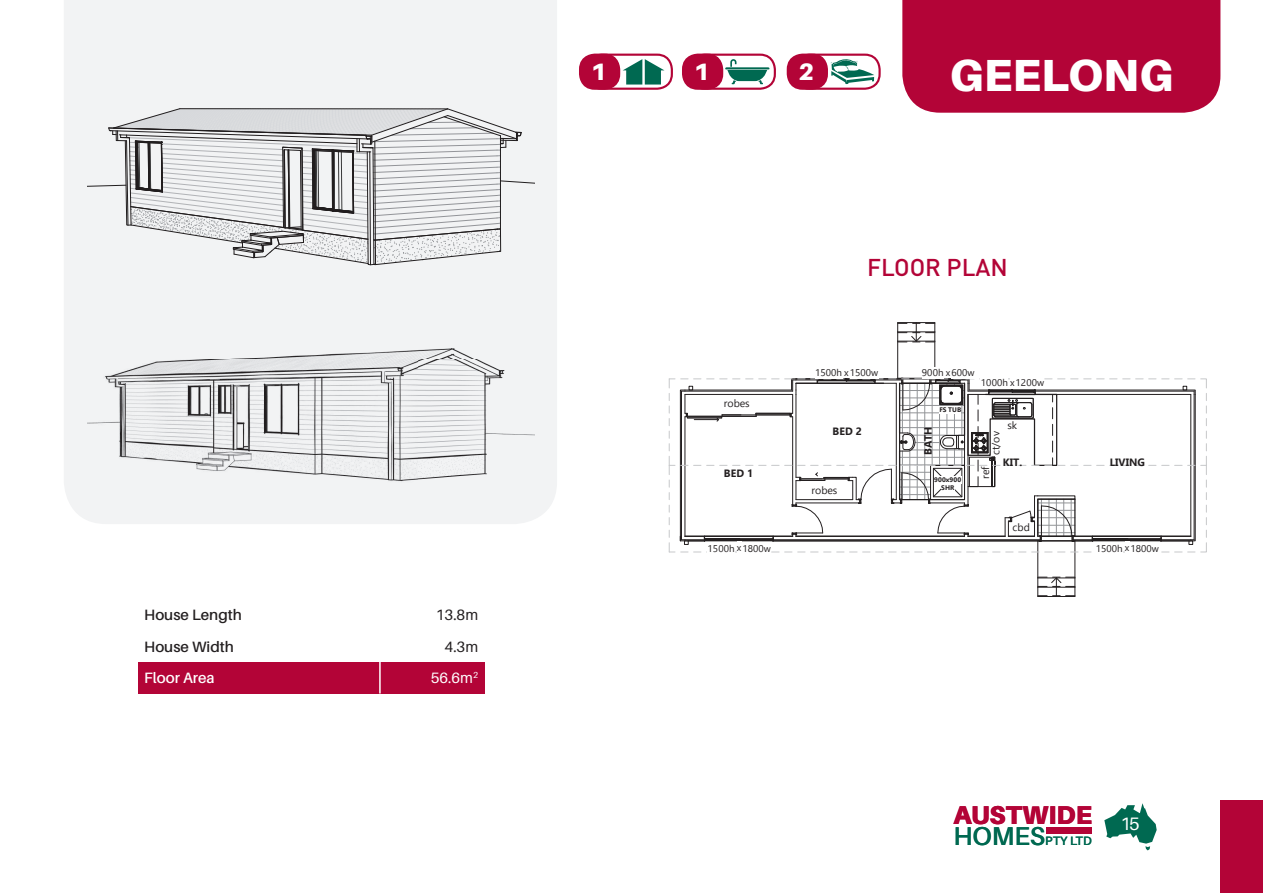
<style>
.page{position:relative;width:1263px;height:893px;background:#fff}
.page>*{position:absolute;margin:0;border:0;box-sizing:border-box;transform-origin:0 0}
.t1{font:900 45px "Aileron";color:#fff}
.t2{font:900 25.8px "Aileron";color:#b30437}
.t3{font:500 24px "DIN";color:#b30437}
.t4{font:900 23.7px "Aileron";color:#fff}
.t5{font:18px "Aileron";color:#fff}
.t6{font:600 15px "Aileron";color:#231f20}
.t7{font:15px "Aileron";color:#231f20}
.t8{font:600 15px "Aileron";color:#fff}
.t9{font:15px "Aileron";color:#fff}
.t10{font:600 12.15px "Aileron";color:#006951}
.t11{font:10.65px "Gadugi";letter-spacing:-.005em;color:#231f20}
.t12{font:700 10.65px "Gadugi";letter-spacing:.01em;color:#231f20}
.t13{font:9.75px "Gadugi";letter-spacing:.005em;color:#231f20}
.t14{font:700 6.6px/7.8px "Gadugi";letter-spacing:.02em;color:#231f20;text-align:center}
.s1{font-size:25.8px}
</style>
<div class="page">
<div style="left:64px;top:0;width:493px;height:524px;background:#f2f3f4"></div>
<div style="left:902px;top:0;width:318px;height:113px;background:#b30437"></div>
<div style="left:1220px;top:800px;width:43px;height:93px;background:#b30437"></div>
<svg style="left:725px;top:59px;width:44px;height:25px"></svg>
<div style="left:683px;top:55px;width:39px;height:34px;background:#b30437;border-radius:15px"></div>
<div style="left:682px;top:54px;width:41px;height:36px;border:2px solid #b30437;border-radius:15px"></div>
<div style="left:689px;top:54px;width:87px;height:36px;border:2px solid #b30437;border-radius:15px"></div>
<div style="left:788px;top:55px;width:39px;height:34px;background:#b30437;border-radius:15px"></div>
<div style="left:787px;top:54px;width:41px;height:36px;border:2px solid #b30437;border-radius:15px"></div>
<svg style="left:830px;top:58px;width:45px;height:26px"></svg>
<div style="left:793px;top:54px;width:88px;height:36px;border:2px solid #b30437;border-radius:15px"></div>
<div style="left:580px;top:55px;width:39px;height:34px;background:#b30437;border-radius:15px"></div>
<div style="left:579px;top:54px;width:41px;height:36px;border:2px solid #b30437;border-radius:15px"></div>
<div style="left:586px;top:54px;width:87px;height:36px;border:2px solid #b30437;border-radius:15px"></div>
<svg style="left:623px;top:59px;width:41px;height:26px"></svg>
<hr style="left:1037px;top:541px;width:1px;height:37px;background:#231f20">
<hr style="left:1075px;top:541px;width:1px;height:37px;background:#231f20">
<hr style="left:1038px;top:596px;width:37px;height:1px;background:#231f20">
<svg style="left:1037px;top:577px;width:39px;height:19px"></svg>
<hr style="left:934px;top:341px;width:1px;height:37px;background:#231f20">
<hr style="left:897px;top:341px;width:1px;height:37px;background:#231f20">
<hr style="left:898px;top:322px;width:37px;height:1px;background:#231f20">
<svg style="left:897px;top:323px;width:38px;height:20px"></svg>
<svg style="left:669px;top:378px;width:538px;height:175px"></svg>
<div style="left:922px;top:367px;width:22px;height:12px;background:#fff"></div>
<div style="left:951px;top:367px;width:23px;height:12px;background:#fff"></div>
<hr style="left:1010px;top:376px;width:4px;height:12px;background:#fff">
<div style="left:981px;top:377px;width:27px;height:12px;background:#fff"></div>
<div style="left:1016px;top:377px;width:28px;height:12px;background:#fff"></div>
<hr style="left:1125px;top:542px;width:4px;height:11px;background:#fff">
<div style="left:1096px;top:542px;width:27px;height:12px;background:#fff"></div>
<div style="left:1130px;top:542px;width:29px;height:12px;background:#fff"></div>
<hr style="left:737px;top:542px;width:4px;height:11px;background:#fff">
<div style="left:708px;top:542px;width:27px;height:12px;background:#fff"></div>
<div style="left:742px;top:542px;width:29px;height:12px;background:#fff"></div>
<div style="left:815px;top:367px;width:27px;height:12px;background:#fff"></div>
<div style="left:850px;top:367px;width:28px;height:12px;background:#fff"></div>
<div style="left:939px;top:406px;width:22px;height:7px;background:#fff"></div>
<div style="left:934px;top:476px;width:27px;height:8px;background:#fff"></div>
<div style="left:941px;top:484px;width:14px;height:8px;background:#fff"></div>
<div style="left:88px;top:97px;width:446px;height:11px;background:#f2f3f4"></div>
<svg style="left:88px;top:108px;width:446px;height:164px"></svg>
<img style="left:88px;top:341px;width:446px;height:149px">
<div style="left:138px;top:662px;width:242px;height:31px;background:#b30437"></div>
<div style="left:380px;top:662px;width:104px;height:31px;background:#b30437"></div>
<hr style="left:379px;top:662px;width:2px;height:31px;background:#fff">
<div style="left:1046px;top:827px;width:45px;height:6px;background:#b30437"></div>
<svg style="left:1104px;top:803px;width:53px;height:47px"></svg>
<h3 class="t6" style="left:144px;top:607px;width:99px">House Length</h3>
<h3 class="t7" style="left:436px;top:607px;width:44px">13.8m</h3>
<h3 class="t6" style="left:144px;top:638px;width:91px">House Width</h3>
<h3 class="t7" style="left:445px;top:638px;width:35px">4.3m</h3>
<h3 class="t8" style="left:144px;top:670px;width:72px">Floor Area</h3>
<h3 class="t9" style="left:431px;top:670px;width:49px">56.6m<sup>2</sup></h3>
<h3 class="t4" style="left:591px;top:57px;width:17px">1</h3>
<h3 class="t4" style="left:694px;top:57px;width:17px">1</h3>
<h3 class="t4" style="left:798px;top:57px;width:17px">2</h3>
<h1 class="t1" style="left:950px;top:49px;width:225px">GEELONG</h1>
<h3 class="t3" style="left:867px;top:252px;width:142px">FLOOR PLAN</h3>
<p class="t11" style="left:724px;top:397px;width:27px">robes</p>
<p class="t12" style="left:724px;top:467px;width:31px">BED 1</p>
<p class="t13" style="left:815px;top:367px;width:65px">1500h x1500w</p>
<p class="t12" style="left:833px;top:424px;width:31px">BED 2</p>
<p class="t11" style="left:811px;top:484px;width:27px">robes</p>
<p class="t13" style="left:922px;top:367px;width:54px">900h x600w</p>
<p class="t14" style="left:939px;top:406px;width:24px">FS TUB</p>
<p class="t12" style="left:922px;top:455px;width:30px;rotate:-90deg">BATH</p>
<p class="t14" style="left:934px;top:476px;width:29px">900x900<br>SHR</p>
<p class="t13" style="left:981px;top:377px;width:65px">1000h x1200w</p>
<p class="t11" style="left:1007px;top:418px;width:11px">sk</p>
<p class="t11" style="left:989px;top:455px;width:26px;rotate:-90deg">ct/ov</p>
<p class="t11" style="left:979px;top:479px;width:14px;rotate:-90deg">ref</p>
<p class="t12" style="left:1003px;top:456px;width:21px">KIT.</p>
<p class="t12" style="left:1110px;top:456px;width:37px">LIVING</p>
<p class="t11" style="left:1013px;top:521px;width:19px">cbd</p>
<p class="t13" style="left:708px;top:542px;width:65px">1500h x1800w</p>
<p class="t13" style="left:1096px;top:542px;width:65px">1500h x1800w</p>
<h2 class="t2" style="left:953px;top:800px;width:140px">AUSTWIDE</h2>
<p class="t10" style="left:953px;top:834px;width:140px"><span class="s1">HOMES</span>PTY LTD</p>
<h3 class="t5" style="left:1120px;top:814px;width:21px">15</h3>
</div>
